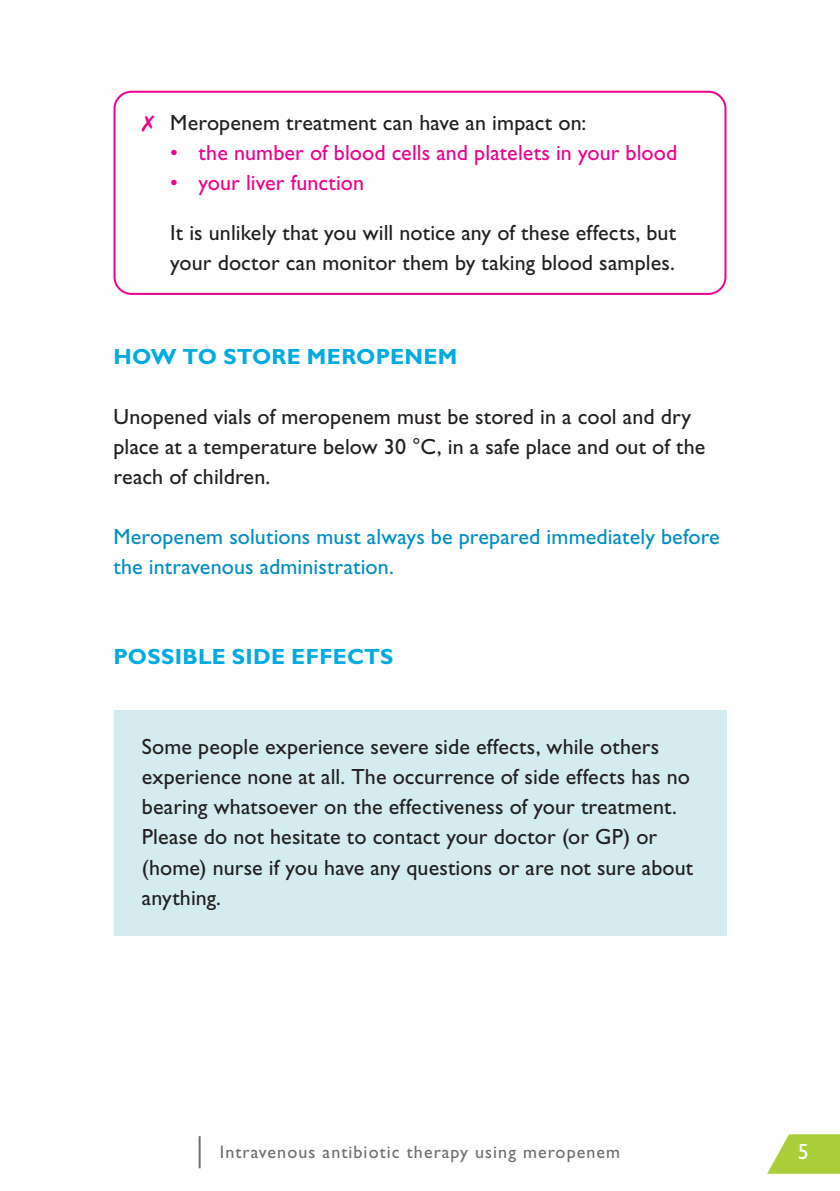
<style>
.page{position:relative;width:840px;height:1191px;background:#fff}
.page>*{position:absolute;margin:0;border:0;box-sizing:border-box;transform-origin:0 0}
.t1{font:22px/30px "Gill Sans Std";letter-spacing:.005em;color:#231f20}
.t2{font:22px/30px "Gill Sans Std";letter-spacing:.005em;color:#008ec4}
.t3{font:22px "Gill Sans Std";letter-spacing:.005em;color:#ed028c}
.t4{font:700 22px "Gill Sans Std";letter-spacing:.015em;color:#00abe1}
.t5{font:22px "Gill Sans Std";color:#fff}
.t6{font:18px "Gill Sans Std";letter-spacing:.06em;color:#6c6d70}
.s1{color:#ed028c}
</style>
<div class="page">
<svg style="left:767px;top:1134px;width:72px;height:39px"></svg>
<hr style="left:198px;top:1136px;width:2px;height:32px;background:#6c6d70">
<div style="left:113px;top:710px;width:613px;height:225px;background:#d2ecef"></div>
<div style="left:113px;top:91px;width:613px;height:204px;border:2px solid #ed028c;border-radius:17px"></div>
<p class="t1" style="left:142px;top:108px;width:445px"><span class="s1">✗</span> Meropenem treatment can have an impact on:</p>
<p class="t3" style="left:170px;top:140px;width:508px">• the number of blood cells and platelets in your blood</p>
<p class="t3" style="left:170px;top:170px;width:195px">• your liver function</p>
<p class="t1" style="left:170px;top:218px;width:507px">It is unlikely that you will notice any of these effects, but your doctor can monitor them by taking blood samples.</p>
<p class="t4" style="left:113px;top:344px;width:345px">HOW TO STORE MEROPENEM</p>
<p class="t1" style="left:113px;top:402px;width:593px">Unopened vials of meropenem must be stored in a cool and dry place at a temperature below 30 °C, in a safe place and out of the reach of children.</p>
<p class="t2" style="left:113px;top:522px;width:607px">Meropenem solutions must always be prepared immediately before the intravenous administration.</p>
<p class="t4" style="left:113px;top:644px;width:281px">POSSIBLE SIDE EFFECTS</p>
<p class="t1" style="left:142px;top:732px;width:552px">Some people experience severe side effects, while others experience none at all. The occurrence of side effects has no bearing whatsoever on the effectiveness of your treatment.<br>Please do not hesitate to contact your doctor (or GP) or (home) nurse if you have any questions or are not sure about anything.</p>
<p class="t6" style="left:220px;top:1141px;width:401px">Intravenous antibiotic therapy using meropenem</p>
<p class="t5" style="left:797px;top:1138px;width:12px">5</p>
</div>
